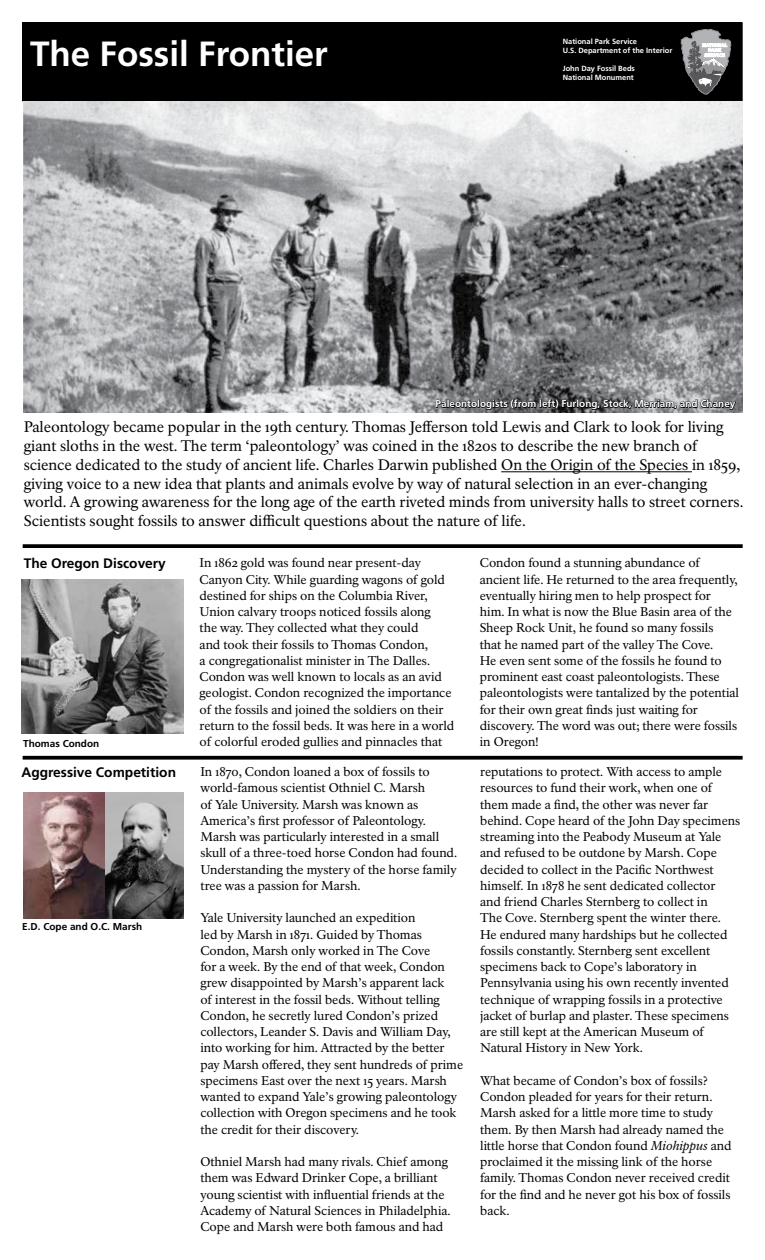
<style>
.page{position:relative;width:765px;height:1260px;background:#fff}
.page>*{position:absolute;margin:0;border:0;box-sizing:border-box;transform-origin:0 0}
.t1{font:700 35px "Frutiger LT Std";color:#fff}
.t2{font:15px/18.8px "NPS Rawlinson OT Old";color:#000}
.t3{font:700 13.75px "Frutiger LT Std";color:#000}
.t4{font:12.5px/16.2px "NPS Rawlinson OT Old";letter-spacing:-.005em;color:#000}
.t5{font:700 10px "Frutiger LT Std";color:#fff}
.t6{font:700 10px "Frutiger LT Std";color:#000}
.t7{font:700 7.5px/9px "Frutiger LT Std";color:#fff}
.s1{font-style:italic}
</style>
<div class="page">
<div style="left:23px;top:23px;width:719px;height:78px;background:#000"></div>
<div style="left:22px;top:22px;width:720px;height:79px;border:1px solid #000"></div>
<img style="left:24px;top:101px;width:718px;height:311px">
<svg style="left:681px;top:29px;width:50px;height:66px"></svg>
<svg style="left:23px;top:544px;width:720px;height:4px;background:#101010"></svg>
<hr style="left:501px;top:471px;width:191px;height:1px;background:#000">
<svg style="left:23px;top:756px;width:720px;height:4px;background:#191919"></svg>
<img style="left:21px;top:579px;width:162px;height:154px">
<img style="left:23px;top:793px;width:161px;height:126px">
<svg style="left:436px;top:398px;width:300px;height:12px;background:#464748"></svg>
<h1 class="t1" style="left:30px;top:33px;width:299px">The Fossil Frontier</h1>
<p class="t7" style="left:563px;top:37px;width:111px">National Park Service<br>U.S. Department of the Interior</p>
<p class="t7" style="left:563px;top:64px;width:74px">John Day Fossil Beds<br>National Monument</p>
<p class="t5" style="left:436px;top:398px;width:301px">Paleontologists (from left) Furlong, Stock, Merriam, and Chaney</p>
<p class="t2" style="left:24px;top:418px;width:721px">Paleontology became popular in the 19th century. Thomas Jefferson told Lewis and Clark to look for living giant sloths in the west. The term ‘paleontology’ was coined in the 1820s to describe the new branch of science dedicated to the study of ancient life. Charles Darwin published On the Origin of the Species in 1859, giving voice to a new idea that plants and animals evolve by way of natural selection in an ever-changing world. A growing awareness for the long age of the earth riveted minds from university halls to street corners.<br>Scientists sought fossils to answer difficult questions about the nature of life.</p>
<p class="t4" style="left:200px;top:555px;width:256px">In 1862 gold was found near present-day Canyon City. While guarding wagons of gold destined for ships on the Columbia River, Union calvary troops noticed fossils along<br>the way. They collected what they could<br>and took their fossils to Thomas Condon,<br>a congregationalist minister in The Dalles.<br>Condon was well known to locals as an avid geologist. Condon recognized the importance of the fossils and joined the soldiers on their return to the fossil beds. It was here in a world of colorful eroded gullies and pinnacles that</p>
<p class="t4" style="left:480px;top:555px;width:261px">Condon found a stunning abundance of ancient life. He returned to the area frequently, eventually hiring men to help prospect for him. In what is now the Blue Basin area of the Sheep Rock Unit, he found so many fossils<br>that he named part of the valley The Cove.<br>He even sent some of the fossils he found to prominent east coast paleontologists. These paleontologists were tantalized by the potential for their own great finds just waiting for discovery. The word was out; there were fossils in Oregon!</p>
<p class="t3" style="left:21px;top:764px;width:156px">Aggressive Competition</p>
<p class="t4" style="left:200px;top:764px;width:258px">In 1870, Condon loaned a box of fossils to world-famous scientist Othniel C. Marsh<br>of Yale University. Marsh was known as America’s first professor of Paleontology.<br>Marsh was particularly interested in a small skull of a three-toed horse Condon had found.<br>Understanding the mystery of the horse family tree was a passion for Marsh.</p>
<p class="t4" style="left:200px;top:910px;width:264px">Yale University launched an expedition<br>led by Marsh in 1871. Guided by Thomas Condon, Marsh only worked in The Cove<br>for a week. By the end of that week, Condon grew disappointed by Marsh’s apparent lack<br>of interest in the fossil beds. Without telling Condon, he secretly lured Condon’s prized collectors, Leander S. Davis and William Day, into working for him. Attracted by the better pay Marsh offered, they sent hundreds of prime specimens East over the next 15 years. Marsh wanted to expand Yale’s growing paleontology collection with Oregon specimens and he took the credit for their discovery.</p>
<p class="t4" style="left:200px;top:1154px;width:252px">Othniel Marsh had many rivals. Chief among them was Edward Drinker Cope, a brilliant young scientist with influential friends at the Academy of Natural Sciences in Philadelphia.<br>Cope and Marsh were both famous and had</p>
<p class="t3" style="left:24px;top:556px;width:144px">The Oregon Discovery</p>
<p class="t6" style="left:23px;top:738px;width:78px">Thomas Condon</p>
<p class="t4" style="left:480px;top:764px;width:262px">reputations to protect. With access to ample resources to fund their work, when one of them made a find, the other was never far behind. Cope heard of the John Day specimens streaming into the Peabody Museum at Yale and refused to be outdone by Marsh. Cope decided to collect in the Pacific Northwest himself. In 1878 he sent dedicated collector<br>and friend Charles Sternberg to collect in<br>The Cove. Sternberg spent the winter there.<br>He endured many hardships but he collected fossils constantly. Sternberg sent excellent specimens back to Cope’s laboratory in Pennsylvania using his own recently invented technique of wrapping fossils in a protective jacket of burlap and plaster. These specimens are still kept at the American Museum of Natural History in New York.</p>
<p class="t4" style="left:480px;top:1073px;width:253px">What became of Condon’s box of fossils?<br>Condon pleaded for years for their return.<br>Marsh asked for a little more time to study them. By then Marsh had already named the little horse that Condon found <span class="s1">Miohippus</span> and proclaimed it the missing link of the horse family. Thomas Condon never received credit for the find and he never got his box of fossils back.</p>
<p class="t6" style="left:22px;top:921px;width:122px">E.D. Cope and O.C. Marsh</p>
</div>
